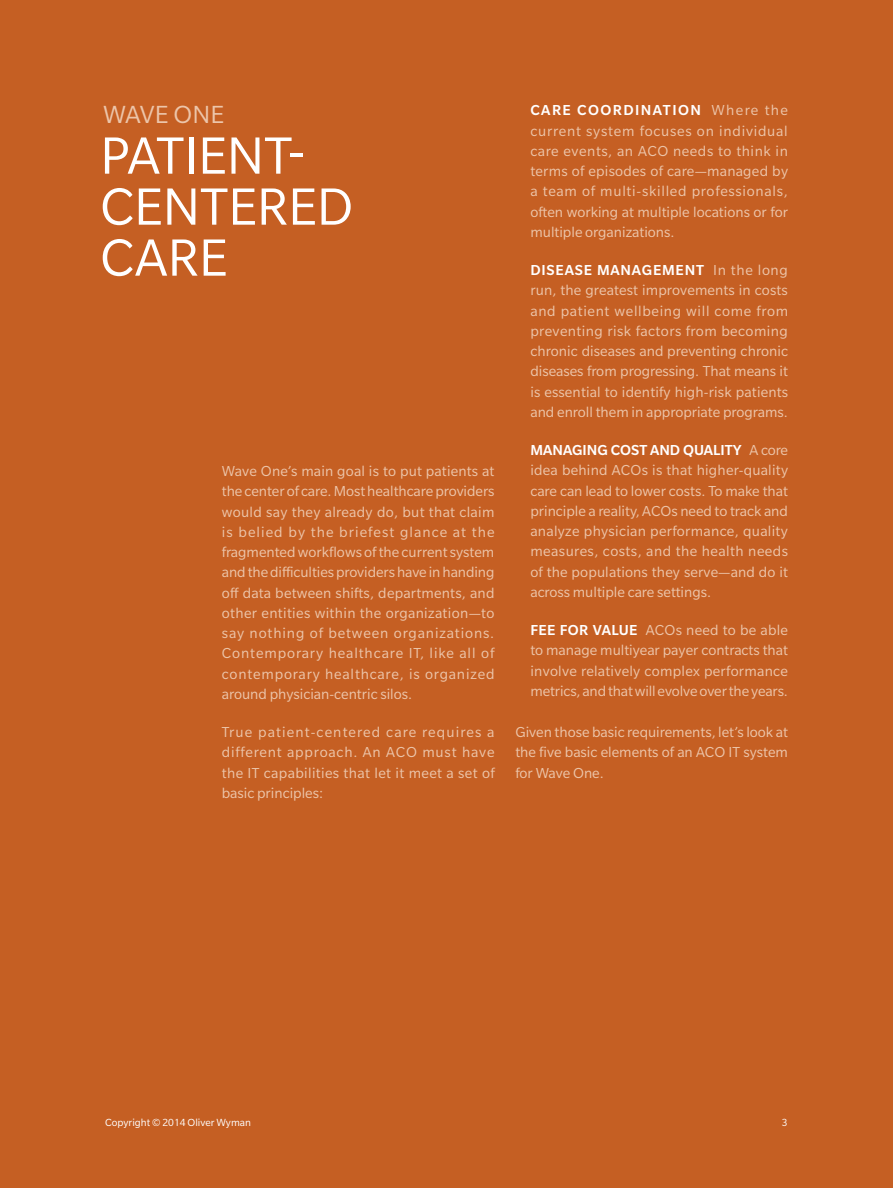
<style>
.page{position:relative;width:893px;height:1188px;background:#c55f23}
.page>*{position:absolute;margin:0;border:0;box-sizing:border-box;transform-origin:0 0}
.Wave_1_heading_1{font:57px/51px "Slate Pro";letter-spacing:-.005em;color:#fff}
.Wave_1_heading_1-2{font:27px "Slate Pro";color:#ecc5aa}
.Normal_L_justify{font:15.75px/20.2px "Slate Pro";color:#ecc5aa;text-align:justify}
.t1{font:11.25px "Slate Pro";color:#fff}
.s1{font-weight:500;color:#fff}
</style>
<div class="page">
<p class="Wave_1_heading_1-2" style="left:103px;top:100px;width:123px">WAVE ONE</p>
<p class="Wave_1_heading_1" style="left:100px;top:130px;width:255px">PATIENT-<br>CENTERED<br>CARE</p>
<p class="Normal_L_justify" style="left:222px;top:461px;width:274px">Wave One’s main goal is to put patients at the center of care. Most healthcare providers would say they already do, but that claim is belied by the briefest glance at the fragmented workflows of the current system and the difficulties providers have in handing off data between shifts, departments, and other entities within the organization—to say nothing of between organizations.<br>Contemporary healthcare IT, like all of contemporary healthcare, is organized around physician-centric silos.</p>
<p class="Normal_L_justify" style="left:222px;top:722px;width:274px">True patient-centered care requires a different approach. An ACO must have the IT capabilities that let it meet a set of basic principles:</p>
<p class="Normal_L_justify" style="left:530px;top:100px;width:259px"><span class="s1">CARE COORDINATION</span> Where the current system focuses on individual care events, an ACO needs to think in terms of episodes of care—managed by a team of multi-skilled professionals, often working at multiple locations or for multiple organizations.</p>
<p class="Normal_L_justify" style="left:530px;top:260px;width:259px"><span class="s1">DISEASE MANAGEMENT</span> In the long run, the greatest improvements in costs and patient wellbeing will come from preventing risk factors from becoming chronic diseases and preventing chronic diseases from progressing. That means it is essential to identify high-risk patients and enroll them in appropriate programs.</p>
<p class="Normal_L_justify" style="left:530px;top:440px;width:259px"><span class="s1">MANAGING COST AND QUALITY</span> A core idea behind ACOs is that higher-quality care can lead to lower costs. To make that principle a reality, ACOs need to track and analyze physician performance, quality measures, costs, and the health needs of the populations they serve—and do it across multiple care settings.</p>
<p class="Normal_L_justify" style="left:530px;top:620px;width:259px"><span class="s1">FEE FOR VALUE</span> ACOs need to be able to manage multiyear payer contracts that involve relatively complex performance metrics, and that will evolve over theyears.</p>
<p class="Normal_L_justify" style="left:515px;top:722px;width:274px">Given those basic requirements, let’s look at the five basic elements of an ACO IT system for Wave One.</p>
<p class="t1" style="left:105px;top:1117px;width:147px">Copyright © 2014 Oliver Wyman</p>
<p class="t1" style="left:782px;top:1117px;width:7px">3</p>
</div>
